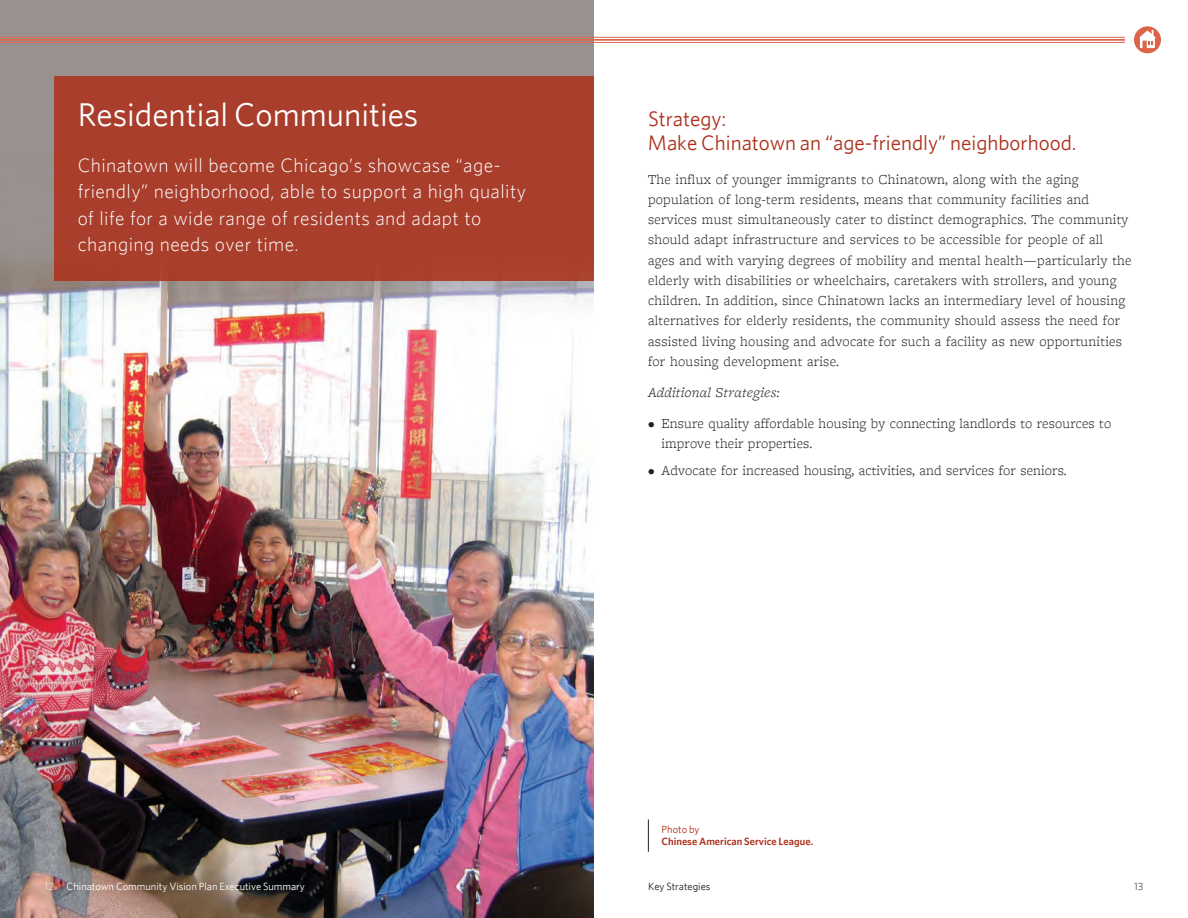
<style>
.page{position:relative;width:1188px;height:918px;background:#fff}
.page>*{position:absolute;margin:0;border:0;box-sizing:border-box;transform-origin:0 0}
.HEADLINE{font:33px "CMAP Sans";color:#fff}
.SUBHEAD{font:21px/24px "CMAP Sans";color:#ad301a}
.INTRO{font:300 19.5px/26.2px "CMAP Sans";letter-spacing:.02em;color:#fff}
.BODY_COPY_-_9_5_13_5{font:300 14.25px/20.2px "CMAP Serif";letter-spacing:.02em;color:#231f20}
.BODY_COPY_-_9_5_13_5-2{font:italic 300 14.25px "CMAP Serif";letter-spacing:.01em;color:#231f20}
.HEADER_FOOTER{font:10.5px "CMAP Sans";color:#fff}
.PHOTO_CAPTION{font:700 10.5px/12px "CMAP Sans";color:#ad301a}
.HEADER_FOOTER-2{font:10.5px "CMAP Sans";color:#231f20}
.DOCUMENT_TITLE{font:300 10.5px "CMAP Sans";color:#fff}
.DOCUMENT_TITLE-2{font:300 10.5px "CMAP Sans";color:#231f20}
.s1{font-weight:400}
</style>
<div class="page">
<div style="left:0;top:0;width:594px;height:918px;background:#999190"></div>
<img style="left:0;top:261px;width:594px;height:657px">
<div style="left:54px;top:77px;width:540px;height:204px;background:#a93e2c"></div>
<hr style="left:648px;top:819px;width:1px;height:33px;background:#231f20">
<hr style="left:0;top:42px;width:1125px;height:1px;background:#dc6549">
<hr style="left:0;top:39px;width:1125px;height:2px;background:#dc6549">
<hr style="left:0;top:37px;width:1125px;height:1px;background:#dc6549">
<svg style="left:1134px;top:26px;width:27px;height:27px"></svg>
<p class="HEADLINE" style="left:78px;top:95px;width:342px">Residential Communities</p>
<p class="INTRO" style="left:78px;top:152px;width:450px">Chinatown will become Chicago’s showcase “age&shy;friendly” neighborhood, able to support a high quality of life for a wide range of residents and adapt to changing needs over time.</p>
<p class="SUBHEAD" style="left:648px;top:106px;width:430px">Strategy:<br>Make Chinatown an “age-friendly” neighborhood.</p>
<p class="BODY_COPY_-_9_5_13_5" style="left:648px;top:169px;width:485px">The influx of younger immigrants to Chinatown, along with the aging population of long-term residents, means that community facilities and services must simultaneously cater to distinct demographics. The community should adapt infrastructure and services to be accessible for people of all ages and with varying degrees of mobility and mental health—particularly the elderly with disabilities or wheelchairs, caretakers with strollers, and young children. In addition, since Chinatown lacks an intermediary level of housing alternatives for elderly residents, the community should assess the need for assisted living housing and advocate for such a facility as new opportunities for housing development arise.</p>
<p class="BODY_COPY_-_9_5_13_5-2" style="left:648px;top:384px;width:133px">Additional Strategies:</p>
<p class="BODY_COPY_-_9_5_13_5" style="left:662px;top:414px;width:451px;text-indent:-14px">• Ensure quality affordable housing by connecting landlords to resources to improve their properties.</p>
<p class="BODY_COPY_-_9_5_13_5" style="left:648px;top:461px;width:420px">• Advocate for increased housing, activities, and services for seniors.</p>
<p class="PHOTO_CAPTION" style="left:662px;top:823px;width:153px"><span class="s1">Photo by<br></span>Chinese American Service League.</p>
<p class="DOCUMENT_TITLE" style="left:44px;top:881px;width:11px">12</p>
<p class="HEADER_FOOTER" style="left:67px;top:880px;width:240px">Chinatown Community Vision Plan Executive Summary</p>
<p class="HEADER_FOOTER-2" style="left:648px;top:880px;width:64px">Key Strategies</p>
<p class="DOCUMENT_TITLE-2" style="left:1134px;top:881px;width:11px">13</p>
</div>
